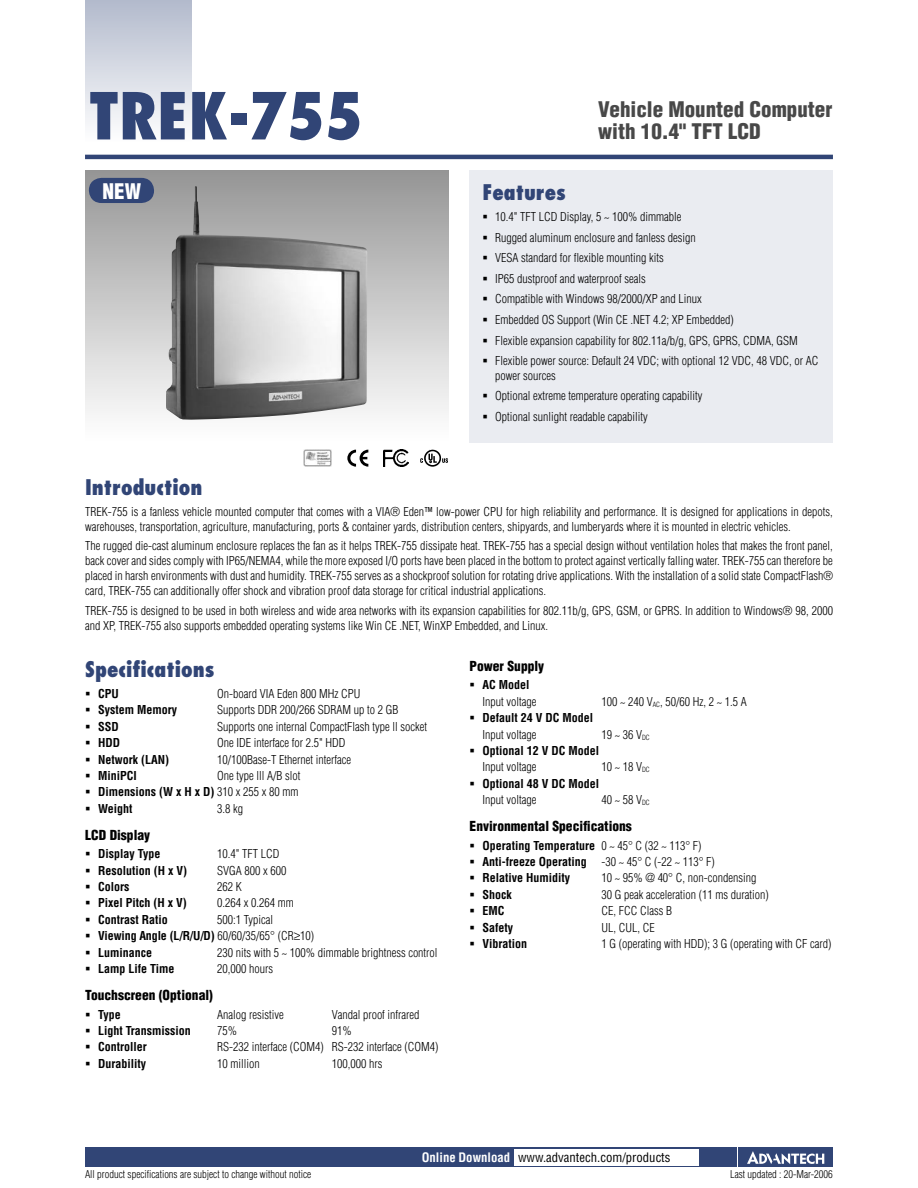
<style>
.page{position:relative;width:918px;height:1188px;background:#fff}
.page>*{position:absolute;margin:0;border:0;box-sizing:border-box;transform-origin:0 0}
.t1{font:800 condensed 63px "Futura";color:#314576}
.t2{font:900 condensed 21px/22.5px "Helvetica";color:#484848}
.t3{font:800 condensed 21px "Futura";color:#314576}
.t4{font:900 condensed 21px "Helvetica";color:#fff}
.t5{font:900 condensed 13.5px "Helvetica";color:#000}
.t6{font:condensed 12.75px "Helvetica";color:#000}
.t7{font:300 condensed 12px/15px "Helvetica";color:#000}
.t8{font:700 condensed 12px/16.4px "Helvetica";color:#000}
.t9{font:300 condensed 10.5px "Helvetica";color:#000}
.s1{font-weight:300}
.s2{font-weight:700}
.s3{font-weight:700;color:#fff}
</style>
<div class="page">
<div style="left:85px;top:1147px;width:651px;height:20px;background:#314576"></div>
<div style="left:738px;top:1147px;width:95px;height:20px;background:#314576"></div>
<svg style="left:747px;top:1151px;width:77px;height:13px"></svg>
<div style="left:514px;top:1149px;width:184px;height:16px;background:#fff"></div>
<hr style="left:85px;top:155px;width:748px;height:4px;background:#314576">
<div style="left:470px;top:170px;width:363px;height:272px;background:#eaecf1"></div>
<div style="left:85px;top:0;width:106px;height:143px;background:linear-gradient(to bottom,#b2bacc,#fff)"></div>
<div style="left:85px;top:170px;width:363px;height:272px;background:linear-gradient(to bottom,#969696,#fff)"></div>
<svg style="left:420px;top:450px;width:28px;height:17px"></svg>
<img style="left:383px;top:450px;width:26px;height:17px">
<img style="left:304px;top:450px;width:28px;height:17px">
<svg style="left:347px;top:450px;width:21px;height:17px"></svg>
<img style="left:166px;top:186px;width:201px;height:234px">
<svg style="left:89px;top:178px;width:65px;height:25px;background:#394b78"></svg>
<h1 class="t1" style="left:89px;top:76px;width:275px">TREK-755</h1>
<h2 class="t4" style="left:103px;top:178px;width:40px">NEW</h2>
<h2 class="t3" style="left:482px;top:178px;width:85px">Features</h2>
<h2 class="t2" style="left:598px;top:98px;width:236px">Vehicle Mounted Computer with 10.4" TFT LCD</h2>
<p class="t7" style="left:482px;top:209px;width:201px">▪ 10.4" TFT LCD Display, 5 ~ 100% dimmable</p>
<p class="t7" style="left:482px;top:230px;width:215px">▪ Rugged aluminum enclosure and fanless design</p>
<p class="t7" style="left:482px;top:250px;width:183px">▪ VESA standard for flexible mounting kits</p>
<p class="t7" style="left:482px;top:271px;width:165px">▪ IP65 dustproof and waterproof seals</p>
<p class="t7" style="left:482px;top:292px;width:221px">▪ Compatible with Windows 98/2000/XP and Linux</p>
<p class="t7" style="left:482px;top:312px;width:253px">▪ Embedded OS Support (Win CE .NET 4.2; XP Embedded)</p>
<p class="t7" style="left:482px;top:333px;width:317px">▪ Flexible expansion capability for 802.11a/b/g, GPS, GPRS, CDMA, GSM</p>
<p class="t7" style="left:495px;top:354px;width:325px;line-height:14.2px;text-indent:-13px">▪ Flexible power source: Default 24 VDC; with optional 12 VDC, 48 VDC, or AC power sources</p>
<p class="t7" style="left:482px;top:388px;width:222px">▪ Optional extreme temperature operating capability</p>
<p class="t7" style="left:482px;top:409px;width:167px">▪ Optional sunlight readable capability</p>
<h2 class="t3" style="left:85px;top:473px;width:119px">Introduction</h2>
<p class="t7" style="left:85px;top:504px;width:749px">TREK-755 is a fanless vehicle mounted computer that comes with a VIA® Eden™ low-power CPU for high reliability and performance. It is designed for applications in depots, warehouses, transportation, agriculture, manufacturing, ports &amp; container yards, distribution centers, shipyards, and lumberyards where it is mounted in electric vehicles.</p>
<p class="t7" style="left:85px;top:538px;width:749px;text-align:justify">The rugged die-cast aluminum enclosure replaces the fan as it helps TREK-755 dissipate heat. TREK-755 has a special design without ventilation holes that makes the front panel, back cover and sides comply with IP65/NEMA4, while the more exposed I/O ports have been placed in the bottom to protect against vertically falling water. TREK-755 can therefore be placed in harsh environments with dust and humidity. TREK-755 serves as a shockproof solution for rotating drive applications. With the installation of a solid state CompactFlash® card, TREK-755 can additionally offer shock and vibration proof data storage for critical industrial applications.</p>
<p class="t7" style="left:85px;top:603px;width:749px">TREK-755 is designed to be used in both wireless and wide area networks with its expansion capabilities for 802.11b/g, GPS, GSM, or GPRS. In addition to Windows® 98, 2000 and XP, TREK-755 also supports embedded operating systems like Win CE .NET, WinXP Embedded, and Linux.</p>
<h2 class="t3" style="left:85px;top:656px;width:131px">Specifications</h2>
<p class="t8" style="left:85px;top:685px;width:35px">▪ CPU</p>
<p class="t7" style="left:217px;top:686px;width:145px">On-board VIA Eden 800 MHz CPU</p>
<p class="t8" style="left:85px;top:702px;width:93px">▪ System Memory</p>
<p class="t7" style="left:217px;top:703px;width:183px">Supports DDR 200/266 SDRAM up to 2 GB</p>
<p class="t8" style="left:85px;top:718px;width:35px">▪ SSD</p>
<p class="t7" style="left:217px;top:719px;width:211px">Supports one internal CompactFlash type ll socket</p>
<p class="t8" style="left:85px;top:735px;width:36px">▪ HDD</p>
<p class="t7" style="left:217px;top:735px;width:130px">One IDE interface for 2.5" HDD</p>
<p class="t8" style="left:85px;top:751px;width:85px">▪ Network (LAN)</p>
<p class="t7" style="left:217px;top:752px;width:135px">10/100Base-T Ethernet interface</p>
<p class="t8" style="left:85px;top:767px;width:53px">▪ MiniPCI</p>
<p class="t7" style="left:217px;top:768px;width:85px">One type lll A/B slot</p>
<p class="t8" style="left:85px;top:784px;width:215px">▪ Dimensions (W x H x D) <span class="s1">310 x 255 x 80 mm</span></p>
<p class="t8" style="left:85px;top:800px;width:49px">▪ Weight</p>
<p class="t7" style="left:217px;top:801px;width:27px">3.8 kg</p>
<p class="t5" style="left:85px;top:826px;width:66px">LCD Display</p>
<p class="t8" style="left:85px;top:846px;width:77px">▪ Display Type</p>
<p class="t7" style="left:217px;top:846px;width:64px">10.4" TFT LCD</p>
<p class="t8" style="left:85px;top:862px;width:103px">▪ Resolution (H x V)</p>
<p class="t7" style="left:217px;top:863px;width:71px">SVGA 800 x 600</p>
<p class="t8" style="left:85px;top:878px;width:46px">▪ Colors</p>
<p class="t7" style="left:217px;top:879px;width:26px">262 K</p>
<p class="t8" style="left:85px;top:895px;width:103px">▪ Pixel Pitch (H x V)</p>
<p class="t7" style="left:217px;top:896px;width:78px">0.264 x 0.264 mm</p>
<p class="t8" style="left:85px;top:911px;width:84px">▪ Contrast Ratio</p>
<p class="t7" style="left:217px;top:912px;width:57px">500:1 Typical</p>
<p class="t8" style="left:85px;top:928px;width:231px">▪ Viewing Angle (L/R/U/D) <span class="s1">60/60/35/65° (CR</span>≥<span class="s1">10)</span></p>
<p class="t8" style="left:85px;top:944px;width:68px">▪ Luminance</p>
<p class="t7" style="left:217px;top:945px;width:222px">230 nits with 5 ~ 100% dimmable brightness control</p>
<p class="t8" style="left:85px;top:960px;width:91px">▪ Lamp Life Time</p>
<p class="t7" style="left:217px;top:961px;width:57px">20,000 hours</p>
<p class="t5" style="left:85px;top:987px;width:129px">Touchscreen (Optional)</p>
<p class="t8" style="left:85px;top:1006px;width:37px">▪ Type</p>
<p class="t7" style="left:217px;top:1007px;width:68px">Analog resistive</p>
<p class="t7" style="left:332px;top:1007px;width:89px">Vandal proof infrared</p>
<p class="t8" style="left:85px;top:1022px;width:107px">▪ Light Transmission</p>
<p class="t7" style="left:217px;top:1023px;width:21px">75%</p>
<p class="t7" style="left:332px;top:1023px;width:21px">91%</p>
<p class="t8" style="left:85px;top:1039px;width:63px">▪ Controller</p>
<p class="t7" style="left:217px;top:1039px;width:223px">RS-232 interface (COM4) RS-232 interface (COM4)</p>
<p class="t8" style="left:85px;top:1055px;width:62px">▪ Durability</p>
<p class="t7" style="left:217px;top:1056px;width:44px">10 million</p>
<p class="t7" style="left:332px;top:1056px;width:52px">100,000 hrs</p>
<p class="t5" style="left:470px;top:658px;width:76px">Power Supply</p>
<p class="t7" style="left:482px;top:677px;width:55px;line-height:16.4px;text-indent:-13px">▪ <span class="s2">AC Model<br></span>Input voltage</p>
<p class="t7" style="left:601px;top:694px;width:147px">100 ~ 240 V<sub>AC</sub>, 50/60 Hz, 2 ~ 1.5 A</p>
<p class="t8" style="left:482px;top:710px;width:112px;text-indent:-13px">▪ Default 24 V DC Model<br><span class="s1">Input voltage</span></p>
<p class="t7" style="left:601px;top:727px;width:50px">19 ~ 36 V<sub>DC</sub></p>
<p class="t8" style="left:482px;top:742px;width:118px;text-indent:-13px">▪ Optional 12 V DC Model<br><span class="s1">Input voltage</span></p>
<p class="t7" style="left:601px;top:759px;width:50px">10 ~ 18 V<sub>DC</sub></p>
<p class="t8" style="left:482px;top:775px;width:118px;text-indent:-13px">▪ Optional 48 V DC Model<br><span class="s1">Input voltage</span></p>
<p class="t7" style="left:601px;top:792px;width:50px">40 ~ 58 V<sub>DC</sub></p>
<p class="t5" style="left:470px;top:818px;width:164px">Environmental Specifications</p>
<p class="t8" style="left:470px;top:837px;width:234px">▪ Operating Temperature <span class="s1">0 ~ 45° C (32 ~ 113° F)</span></p>
<p class="t8" style="left:470px;top:853px;width:247px">▪ Anti-freeze Operating <span class="s1">-30 ~ 45° C (-22 ~ 113° F)</span></p>
<p class="t8" style="left:470px;top:870px;width:102px">▪ Relative Humidity</p>
<p class="t7" style="left:601px;top:870px;width:156px">10 ~ 95% @ 40° C, non-condensing</p>
<p class="t8" style="left:470px;top:886px;width:44px">▪ Shock</p>
<p class="t7" style="left:601px;top:887px;width:169px">30 G peak acceleration (11 ms duration)</p>
<p class="t8" style="left:470px;top:903px;width:36px">▪ EMC</p>
<p class="t7" style="left:601px;top:903px;width:72px">CE, FCC Class B</p>
<p class="t8" style="left:470px;top:919px;width:45px">▪ Safety</p>
<p class="t7" style="left:601px;top:920px;width:55px">UL, CUL, CE</p>
<p class="t8" style="left:470px;top:935px;width:59px">▪ Vibration</p>
<p class="t7" style="left:601px;top:936px;width:231px">1 G (operating with HDD); 3 G (operating with CF card)</p>
<p class="t6" style="left:422px;top:1150px;width:250px"><span class="s3">Online Download</span> www.advantech.com/products</p>
<p class="t9" style="left:85px;top:1168px;width:228px">All product specifications are subject to change without notice</p>
<p class="t9" style="left:730px;top:1168px;width:104px">Last updated : 20-Mar-2006</p>
</div>
